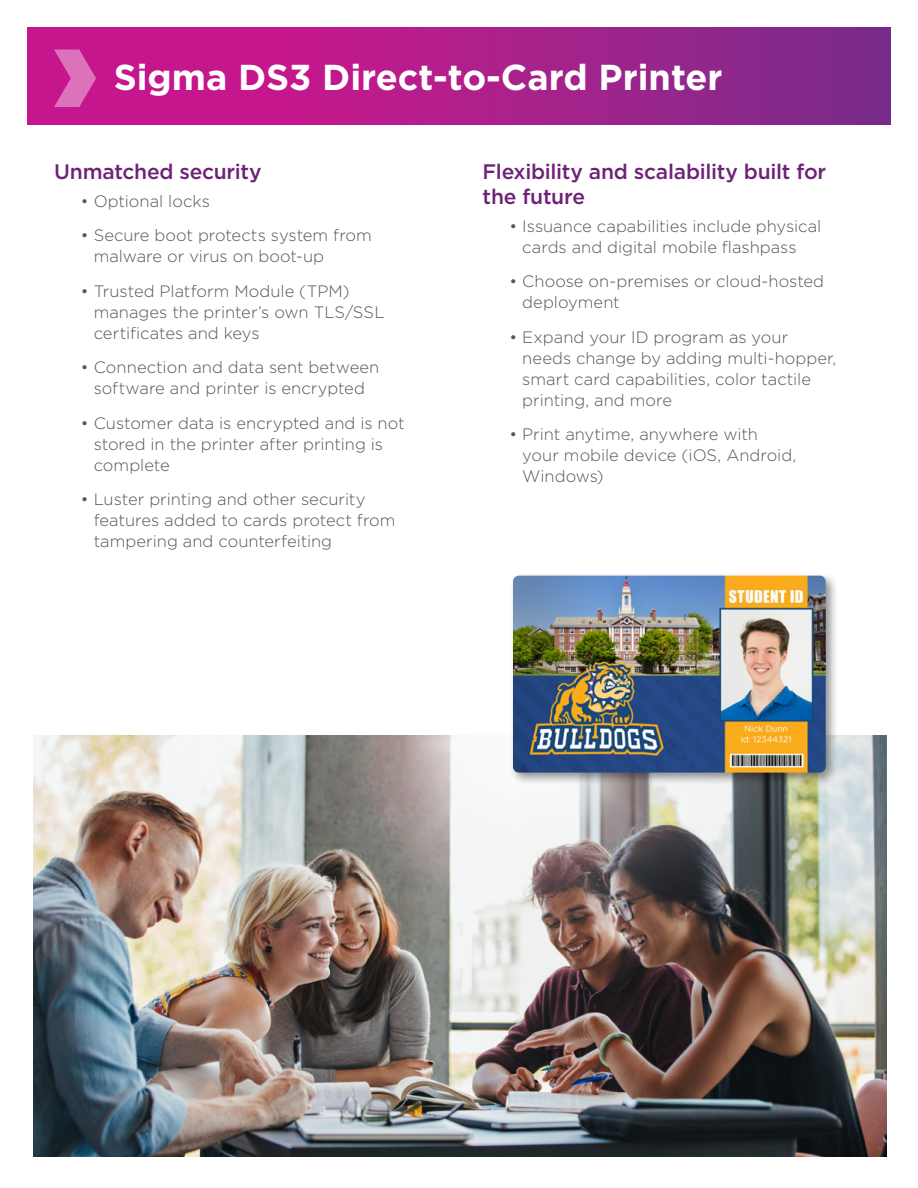
<style>
.page{position:relative;width:918px;height:1188px;background:#fff}
.page>*{position:absolute;margin:0;border:0;box-sizing:border-box;transform-origin:0 0}
.t1{font:700 36px "Gotham";color:#fff}
.t2{font:500 21px/25.2px "Gotham";letter-spacing:-.01em;color:#6e2277}
.t3{font:300 16.5px/21px "Gotham";color:#52555b}
</style>
<div class="page">
<img style="left:33px;top:735px;width:854px;height:422px">
<div style="left:509px;top:572px;width:330px;height:213px;background:#000;opacity:.42"></div>
<img style="left:513px;top:576px;width:313px;height:197px">
<svg style="left:27px;top:27px;width:864px;height:98px;background:#aa1f8b"></svg>
<svg style="left:54px;top:50px;width:42px;height:57px;background:#d34da8"></svg>
<h1 class="t1" style="left:114px;top:54px;width:610px">Sigma DS3 Direct-to-Card Printer</h1>
<p class="t2" style="left:54px;top:159px;width:209px">Unmatched security</p>
<p class="t3" style="left:81px;top:190px;width:130px">• Optional locks</p>
<p class="t3" style="left:94px;top:224px;width:280px;text-indent:-13px">• Secure boot protects system from malware or virus on boot-up</p>
<p class="t3" style="left:94px;top:280px;width:292px;text-indent:-13px">• Trusted Platform Module (TPM) manages the printer’s own TLS/SSL certificates and keys</p>
<p class="t3" style="left:81px;top:356px;width:300px;text-align:center">• Connection and data sent between software and printer is encrypted</p>
<p class="t3" style="left:94px;top:412px;width:312px;text-indent:-13px">• Customer data is encrypted and is not stored in the printer after printing is complete</p>
<p class="t3" style="left:94px;top:488px;width:303px;text-indent:-13px">• Luster printing and other security features added to cards protect from tampering and counterfeiting</p>
<p class="t2" style="left:483px;top:159px;width:345px">Flexibility and scalability built for the future</p>
<p class="t3" style="left:522px;top:215px;width:301px;text-indent:-13px">• Issuance capabilities include physical cards and digital mobile flashpass</p>
<p class="t3" style="left:522px;top:270px;width:303px;text-indent:-13px">• Choose on-premises or cloud-hosted deployment</p>
<p class="t3" style="left:522px;top:326px;width:316px;text-indent:-13px">• Expand your ID program as your needs change by adding multi-hopper, smart card capabilities, color tactile printing, and more</p>
<p class="t3" style="left:522px;top:423px;width:275px;text-indent:-13px">• Print anytime, anywhere with your mobile device (iOS, Android,<br>Windows)</p>
</div>
